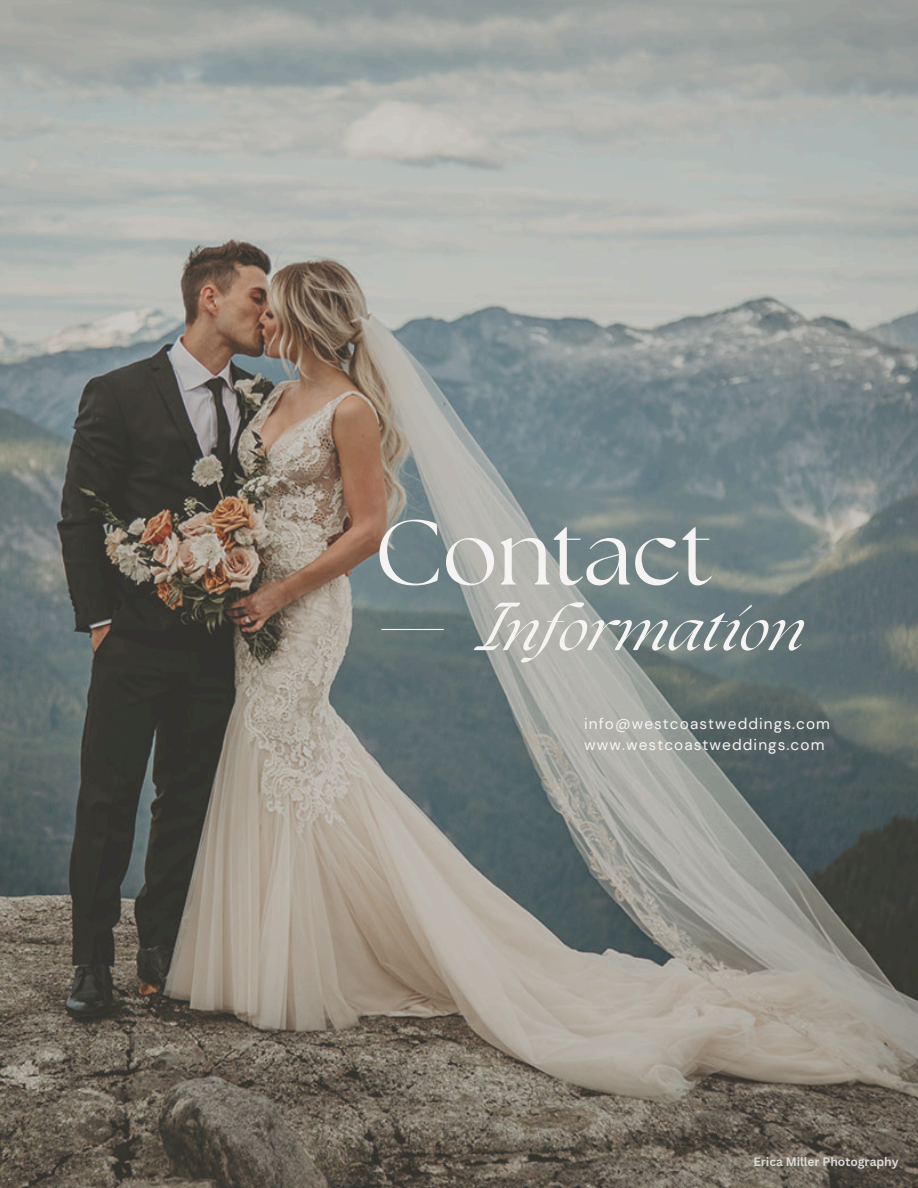
<style>
.page{position:relative;width:918px;height:1188px;background:#fff}
.page>*{position:absolute;margin:0;border:0;box-sizing:border-box;transform-origin:0 0}
.t1{font:91.8px "The Seasons";color:#f6f4f2}
.t2{font:italic 59.25px "The Seasons";color:#f6f4f2}
.t3{font:15.3px/21.5px "DM Sans";letter-spacing:.07em;color:#f6f4f2}
.t4{font:700 12px "Canva Sans";color:#d9d9d9}
</style>
<div class="page">
<img style="left:0;top:0;width:918px;height:1188px">
<hr style="left:381px;top:629px;width:63px;height:1px;background:#f6f4f2">
<h1 class="t1" style="left:375px;top:511px;width:339px">Contact</h1>
<h2 class="t2" style="left:480px;top:603px;width:326px">Information</h2>
<h3 class="t3" style="left:584px;top:713px;width:247px">info@westcoastweddings.com www.westcoastweddings.com</h3>
<p class="t4" style="left:753px;top:1153px;width:147px">Erica Miller Photography</p>
</div>
